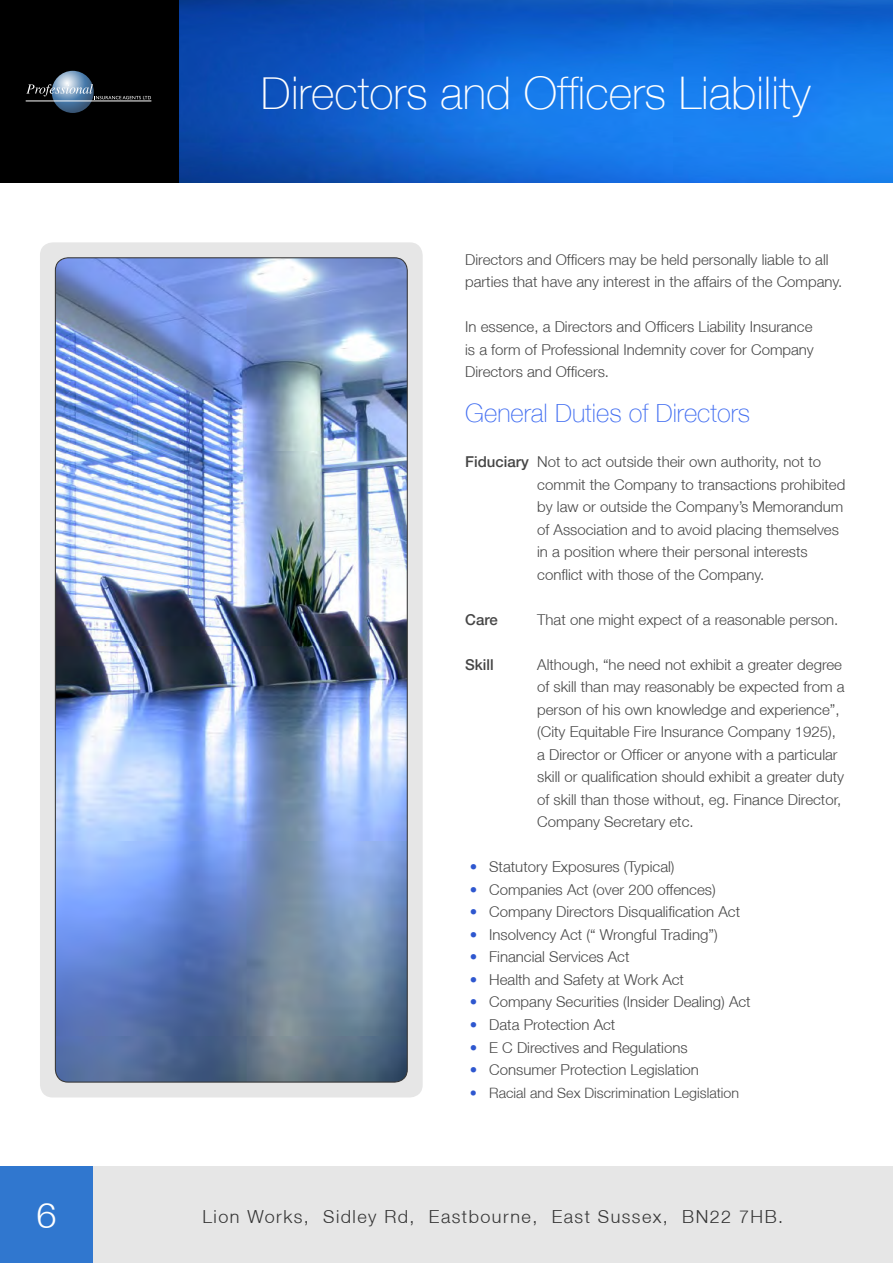
<style>
.page{position:relative;width:893px;height:1263px;background:#fff}
.page>*{position:absolute;margin:0;border:0;box-sizing:border-box;transform-origin:0 0}
.t1{font:100 45px "Helvetica Neue LT";color:#fff}
.t2{font:300 36px "Helvetica Neue LT";color:#fff}
.t3{font:100 25.5px "Helvetica Neue LT";color:#426ef1}
.t4{font:300 18px "Helvetica Neue LT";letter-spacing:.08em;color:#353535}
.t5{font:300 15px/22.5px "Helvetica Neue LT";color:#464646}
.t6{font:500 15px "Helvetica Neue LT";color:#464646}
.t7{font:300 14.25px "Helvetica Neue LT";color:#464646}
.s1{font-weight:500}
.s2{color:#2e57cf}
</style>
<div class="page">
<div style="left:0;top:1166px;width:893px;height:97px;background:#e6e6e6"></div>
<div style="left:0;top:1167px;width:93px;height:96px;background:#3077cf"></div>
<div style="left:40px;top:242px;width:383px;height:855px;background:#e6e6e6;border-radius:13px"></div>
<img style="left:55px;top:257px;width:353px;height:825px">
<img style="left:179px;top:0;width:714px;height:183px">
<div style="left:0;top:0;width:179px;height:183px;background:#000"></div>
<svg style="left:52px;top:71px;width:42px;height:42px"></svg>
<svg style="left:26px;top:84px;width:125px;height:15px"></svg>
<hr style="left:26px;top:101px;width:125px;height:1px;background:#fff">
<h1 class="t1" style="left:261px;top:67px;width:551px">Directors and Officers Liability</h1>
<p class="t5" style="left:465px;top:248px;width:379px">Directors and Officers may be held personally liable to all parties that have any interest in the affairs of the Company.</p>
<p class="t5" style="left:465px;top:315px;width:350px;text-align:justify">In essence, a Directors and Officers Liability Insurance is a form of Professional Indemnity cover for Company Directors and Officers.</p>
<h3 class="t3" style="left:465px;top:399px;width:286px">General Duties of Directors</h3>
<p class="t5" style="left:537px;top:450px;width:310px;text-indent:-72px"><span class="s1">Fiduciary</span> Not to act outside their own authority, not to commit the Company to transactions prohibited by law or outside the Company’s Memorandum of Association and to avoid placing themselves in a position where their personal interests conflict with those of the Company.</p>
<p class="t6" style="left:465px;top:611px;width:34px">Care</p>
<p class="t5" style="left:537px;top:608px;width:303px">That one might expect of a reasonable person.</p>
<p class="t6" style="left:465px;top:656px;width:30px">Skill</p>
<p class="t5" style="left:537px;top:653px;width:309px">Although, “he need not exhibit a greater degree of skill than may reasonably be expected from a person of his own knowledge and experience”, (City Equitable Fire Insurance Company 1925), a Director or Officer or anyone with a particular skill or qualification should exhibit a greater duty of skill than those without, eg. Finance Director, Company Secretary etc.</p>
<p class="t5" style="left:470px;top:855px;width:206px"><span class="s2">•</span> Statutory Exposures (Typical)</p>
<p class="t5" style="left:470px;top:878px;width:247px"><span class="s2">•</span> Companies Act (over 200 offences)</p>
<p class="t5" style="left:470px;top:900px;width:272px"><span class="s2">•</span> Company Directors Disqualification Act</p>
<p class="t5" style="left:470px;top:923px;width:249px"><span class="s2">•</span> Insolvency Act (“ Wrongful Trading”)</p>
<p class="t5" style="left:470px;top:945px;width:161px"><span class="s2">•</span> Financial Services Act</p>
<p class="t5" style="left:470px;top:968px;width:216px"><span class="s2">•</span> Health and Safety at Work Act</p>
<p class="t5" style="left:470px;top:990px;width:282px"><span class="s2">•</span> Company Securities (Insider Dealing) Act</p>
<p class="t5" style="left:470px;top:1013px;width:147px"><span class="s2">•</span> Data Protection Act</p>
<p class="t5" style="left:470px;top:1035px;width:219px"><span class="s2">•</span> E C Directives and Regulations</p>
<p class="t5" style="left:470px;top:1058px;width:231px"><span class="s2">•</span> Consumer Protection Legislation</p>
<p class="t7" style="left:470px;top:1084px;width:271px"><span class="s2">•</span> Racial and Sex Discrimination Legislation</p>
<h2 class="t2" style="left:36px;top:1193px;width:22px">6</h2>
<p class="t4" style="left:203px;top:1205px;width:582px">Lion Works, Sidley Rd, Eastbourne, East Sussex, BN22 7HB.</p>
</div>
